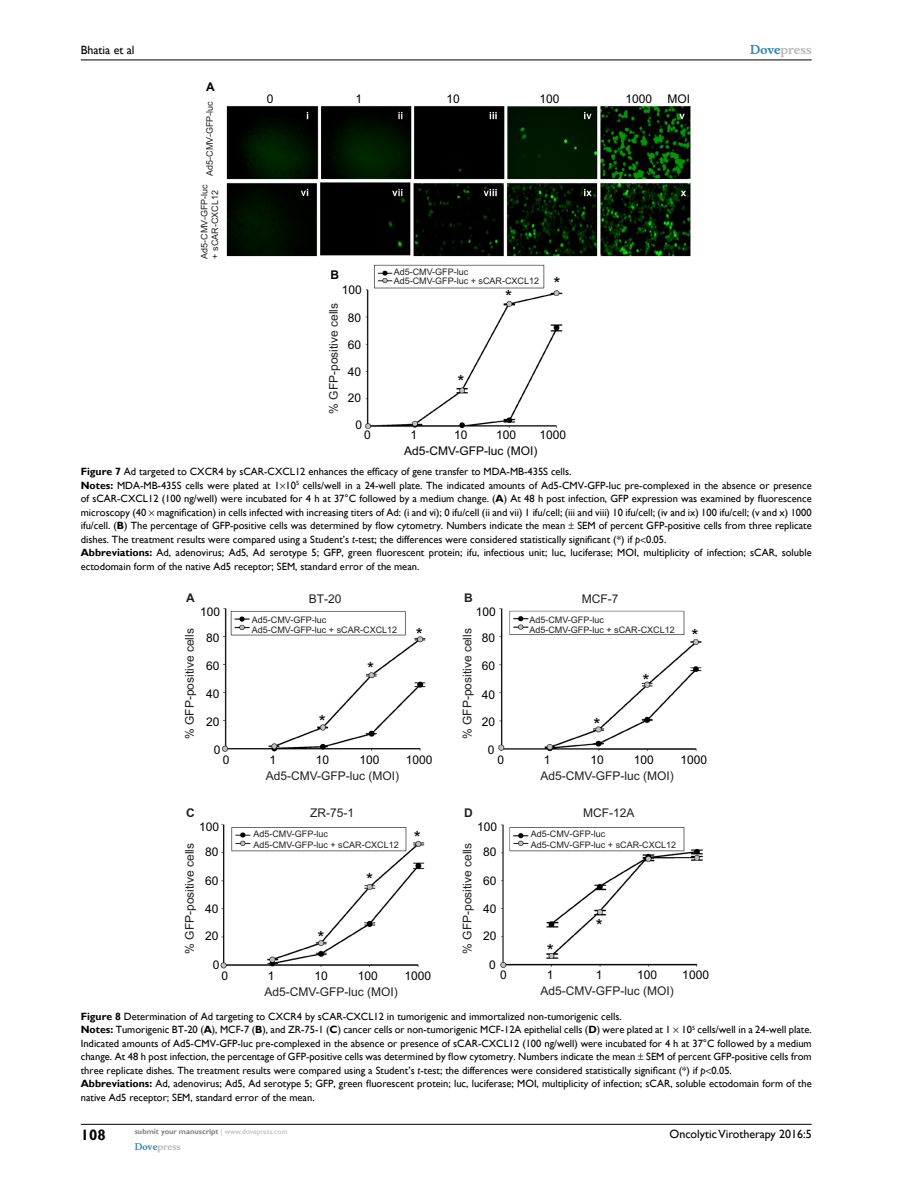
<style>
.page{position:relative;width:918px;height:1188px;background:#fff}
.page>*{position:absolute;margin:0;border:0;box-sizing:border-box;transform-origin:0 0}
.t1{font:18px "Arial";color:#010101}
.t2{font:18px "Arial";color:#000}
.t3{font:700 15px "Gill Sans";color:#000}
.t4{font:12px "Arial";color:#231f20}
.t5{font:12px "Arial";color:#010101}
.t6{font:12px "Arial";color:#000}
.t7{font:12px "Gill Sans";color:#000}
.t8{font:700 12px "Musee";color:#b8babc}
.t9{font:700 12px "Arial";color:#231f20}
.t10{font:700 12px "Arial";color:#000}
.t11{font:10.5px/13.5px "Gill Sans";color:#000}
.t12{font:9px/10.5px "Arial";color:#231f20}
.t13{font:700 9px "Musee";color:#b8babc}
.t14{font:700 7.5px "Gill Sans";color:#808285}
.s1{color:#3785ad}
.s2{font-weight:700}
.s3{font-style:italic}
.s4{font-weight:400;color:#b8babc}
</style>
<div class="page">
<hr style="left:81px;top:1124px;width:731px;height:1px;background:#000">
<hr style="left:81px;top:60px;width:731px;height:1px;background:#000">
<img style="left:226px;top:106px;width:465px;height:323px">
<img style="left:220px;top:608px;width:483px;height:361px">
<p class="t7" style="left:81px;top:43px;width:55px">Bhatia et al</p>
<p class="t10" style="left:206px;top:78px;width:10px">A</p>
<p class="t12" style="left:204px;top:176px;width:76px;rotate:-90deg">Ad5-CMV-GFP-luc</p>
<p class="t12" style="left:199px;top:259px;width:76px;rotate:-90deg">Ad5-CMV-GFP-luc + sCAR-CXCL12</p>
<p class="t6" style="left:267px;top:90px;width:8px">0</p>
<p class="t6" style="left:355px;top:90px;width:8px">1</p>
<p class="t6" style="left:446px;top:90px;width:15px">10</p>
<p class="t6" style="left:540px;top:90px;width:22px">100</p>
<p class="t6" style="left:625px;top:90px;width:28px">1000</p>
<p class="t6" style="left:667px;top:90px;width:24px">MOI</p>
<p class="t10" style="left:330px;top:267px;width:10px">B</p>
<p class="t6" style="left:342px;top:281px;width:22px">100</p>
<p class="t4" style="left:325px;top:414px;width:112px;rotate:-90deg">% GFP-positive cells</p>
<p class="t6" style="left:348px;top:310px;width:15px">80</p>
<p class="t6" style="left:348px;top:337px;width:15px">60</p>
<p class="t6" style="left:348px;top:364px;width:15px">40</p>
<p class="t6" style="left:348px;top:389px;width:15px">20</p>
<p class="t12" style="left:394px;top:267px;width:147px;line-height:9px">Ad5-CMV-GFP-luc<br>Ad5-CMV-GFP-luc + sCAR-CXCL12</p>
<h1 class="t2" style="left:505px;top:284px;width:9px">*</h1>
<h1 class="t2" style="left:554px;top:271px;width:9px">*</h1>
<h1 class="t2" style="left:458px;top:369px;width:9px">*</h1>
<p class="t6" style="left:355px;top:416px;width:8px">0</p>
<p class="t6" style="left:364px;top:427px;width:8px">0</p>
<p class="t6" style="left:411px;top:427px;width:8px">1</p>
<p class="t6" style="left:454px;top:427px;width:15px">10</p>
<p class="t6" style="left:496px;top:427px;width:22px">100</p>
<p class="t6" style="left:540px;top:427px;width:28px">1000</p>
<p class="t6" style="left:404px;top:443px;width:135px">Ad5-CMV-GFP-luc (MOI)</p>
<p class="t8" style="left:750px;top:43px;width:63px"><span class="s1">Dove</span>press</p>
<p class="t11" style="left:81px;top:465px;width:732px"><span class="s2">Figure 7</span> Ad targeted to CXCR4 by sCAR-CXCL12 enhances the efficacy of gene transfer to MDA-MB-435S cells.<br><span class="s2">Notes:</span> MDA-MB-435S cells were plated at 1 10<sup>5</sup> cells/well in a 24-well plate. The indicated amounts of Ad5-CMV-GFP-luc pre-complexed in the absence or presence of sCAR-CXCL12 (100 ng/well) were incubated for 4 h at 37°C followed by a medium change. (<span class="s2">A</span>) At 48 h post infection, GFP expression was examined by fluorescence microscopy (40 magnification) in cells infected with increasing titers of Ad: (i and vi); 0 ifu/cell (ii and vii) 1 ifu/cell; (iii and viii) 10 ifu/cell; (iv and ix) 100 ifu/cell; (v and x) 1000 ifu/cell. (<span class="s2">B</span>) The percentage of GFP-positive cells was determined by flow cytometry. Numbers indicate the mean SEM of percent GFP-positive cells from three replicate dishes. The treatment results were compared using a Student’s <span class="s3">t</span>-test; the differences were considered statistically significant (*) if <span class="s3">p</span> 0.05.<br><span class="s2">Abbreviations:</span> Ad, adenovirus; Ad5, Ad serotype 5; GFP, green fluorescent protein; ifu, infectious unit; luc, luciferase; MOI, multiplicity of infection; sCAR, soluble ectodomain form of the native Ad5 receptor; SEM, standard error of the mean.</p>
<p class="t9" style="left:186px;top:590px;width:10px">A</p>
<p class="t4" style="left:309px;top:590px;width:34px">BT-20</p>
<p class="t9" style="left:464px;top:590px;width:10px">B</p>
<p class="t4" style="left:582px;top:590px;width:38px">MCF-7</p>
<p class="t5" style="left:200px;top:604px;width:22px">100</p>
<p class="t4" style="left:181px;top:739px;width:112px;rotate:-90deg">% GFP-positive cells</p>
<p class="t5" style="left:206px;top:629px;width:15px">80</p>
<p class="t5" style="left:206px;top:657px;width:15px">60</p>
<p class="t5" style="left:206px;top:685px;width:15px">40</p>
<p class="t5" style="left:206px;top:713px;width:15px">20</p>
<p class="t12" style="left:252px;top:615px;width:147px">Ad5-CMV-GFP-luc<br>Ad5-CMV-GFP-luc + sCAR-CXCL12</p>
<h1 class="t1" style="left:319px;top:709px;width:9px">*</h1>
<h1 class="t1" style="left:367px;top:656px;width:9px">*</h1>
<h1 class="t1" style="left:416px;top:623px;width:9px">*</h1>
<p class="t5" style="left:476px;top:604px;width:22px">100</p>
<p class="t4" style="left:459px;top:739px;width:112px;rotate:-90deg">% GFP-positive cells</p>
<p class="t5" style="left:482px;top:629px;width:15px">80</p>
<p class="t5" style="left:482px;top:658px;width:15px">60</p>
<p class="t5" style="left:482px;top:686px;width:15px">40</p>
<p class="t5" style="left:482px;top:713px;width:15px">20</p>
<p class="t12" style="left:529px;top:615px;width:147px">Ad5-CMV-GFP-luc<br>Ad5-CMV-GFP-luc + sCAR-CXCL12</p>
<h1 class="t1" style="left:593px;top:712px;width:9px">*</h1>
<h1 class="t1" style="left:642px;top:668px;width:9px">*</h1>
<h1 class="t1" style="left:691px;top:623px;width:9px">*</h1>
<p class="t5" style="left:214px;top:742px;width:8px">0</p>
<p class="t5" style="left:223px;top:752px;width:8px">0</p>
<p class="t5" style="left:269px;top:752px;width:8px">1</p>
<p class="t5" style="left:316px;top:752px;width:15px">10</p>
<p class="t5" style="left:359px;top:752px;width:22px">100</p>
<p class="t5" style="left:406px;top:752px;width:28px">1000</p>
<p class="t5" style="left:488px;top:742px;width:8px">0</p>
<p class="t5" style="left:497px;top:752px;width:8px">0</p>
<p class="t5" style="left:544px;top:752px;width:8px">1</p>
<p class="t5" style="left:590px;top:752px;width:15px">10</p>
<p class="t5" style="left:634px;top:752px;width:22px">100</p>
<p class="t5" style="left:680px;top:752px;width:28px">1000</p>
<p class="t4" style="left:266px;top:768px;width:135px">Ad5-CMV-GFP-luc (MOI)</p>
<p class="t4" style="left:540px;top:768px;width:135px">Ad5-CMV-GFP-luc (MOI)</p>
<p class="t9" style="left:186px;top:804px;width:10px">C</p>
<p class="t4" style="left:310px;top:805px;width:46px">ZR-75-1</p>
<p class="t9" style="left:464px;top:804px;width:10px">D</p>
<p class="t4" style="left:583px;top:805px;width:53px">MCF-12A</p>
<p class="t5" style="left:199px;top:818px;width:22px">100</p>
<p class="t4" style="left:181px;top:954px;width:112px;rotate:-90deg">% GFP-positive cells</p>
<p class="t5" style="left:205px;top:844px;width:15px">80</p>
<p class="t5" style="left:205px;top:872px;width:15px">60</p>
<p class="t5" style="left:205px;top:901px;width:15px">40</p>
<p class="t5" style="left:205px;top:928px;width:15px">20</p>
<p class="t12" style="left:253px;top:829px;width:147px">Ad5-CMV-GFP-luc<br>Ad5-CMV-GFP-luc + sCAR-CXCL12</p>
<h1 class="t1" style="left:366px;top:868px;width:9px">*</h1>
<h1 class="t1" style="left:414px;top:826px;width:9px">*</h1>
<h1 class="t1" style="left:317px;top:925px;width:9px">*</h1>
<p class="t5" style="left:477px;top:818px;width:22px">100</p>
<p class="t4" style="left:459px;top:954px;width:112px;rotate:-90deg">% GFP-positive cells</p>
<p class="t5" style="left:483px;top:844px;width:15px">80</p>
<p class="t5" style="left:483px;top:872px;width:15px">60</p>
<p class="t5" style="left:483px;top:901px;width:15px">40</p>
<p class="t5" style="left:483px;top:928px;width:15px">20</p>
<p class="t12" style="left:531px;top:829px;width:147px">Ad5-CMV-GFP-luc<br>Ad5-CMV-GFP-luc + sCAR-CXCL12</p>
<h1 class="t1" style="left:547px;top:938px;width:9px">*</h1>
<h1 class="t1" style="left:596px;top:913px;width:9px">*</h1>
<p class="t5" style="left:213px;top:956px;width:8px">0</p>
<p class="t5" style="left:221px;top:968px;width:8px">0</p>
<p class="t5" style="left:268px;top:968px;width:8px">1</p>
<p class="t5" style="left:314px;top:968px;width:15px">10</p>
<p class="t5" style="left:358px;top:968px;width:22px">100</p>
<p class="t5" style="left:404px;top:968px;width:28px">1000</p>
<p class="t5" style="left:489px;top:956px;width:8px">0</p>
<p class="t5" style="left:500px;top:966px;width:8px">0</p>
<p class="t5" style="left:547px;top:966px;width:8px">1</p>
<p class="t5" style="left:596px;top:966px;width:8px">1</p>
<p class="t5" style="left:637px;top:966px;width:22px">100</p>
<p class="t5" style="left:682px;top:966px;width:28px">1000</p>
<p class="t4" style="left:264px;top:984px;width:135px">Ad5-CMV-GFP-luc (MOI)</p>
<p class="t4" style="left:540px;top:982px;width:135px">Ad5-CMV-GFP-luc (MOI)</p>
<p class="t11" style="left:81px;top:1009px;width:732px"><span class="s2">Figure 8</span> Determination of Ad targeting to CXCR4 by sCAR-CXCL12 in tumorigenic and immortalized non-tumorigenic cells.<br><span class="s2">Notes:</span> Tumorigenic BT-20 (<span class="s2">A</span>), MCF-7 (<span class="s2">B</span>), and ZR-75-1 (<span class="s2">C</span>) cancer cells or non-tumorigenic MCF-12A epithelial cells (<span class="s2">D</span>) were plated at 1 10<sup>5</sup> cells/well in a 24-well plate.<br>Indicated amounts of Ad5-CMV-GFP-luc pre-complexed in the absence or presence of sCAR-CXCL12 (100 ng/well) were incubated for 4 h at 37°C followed by a medium change. At 48 h post infection, the percentage of GFP-positive cells was determined by flow cytometry. Numbers indicate the mean SEM of percent GFP-positive cells from three replicate dishes. The treatment results were compared using a Student’s <span class="s3">t</span>-test; the differences were considered statistically significant (*) if <span class="s3">p</span> 0.05.<br><span class="s2">Abbreviations:</span> Ad, adenovirus; Ad5, Ad serotype 5; GFP, green fluorescent protein; luc, luciferase; MOI, multiplicity of infection; sCAR, soluble ectodomain form of the native Ad5 receptor; SEM, standard error of the mean.</p>
<h2 class="t3" style="left:81px;top:1126px;width:26px">108</h2>
<p class="t14" style="left:135px;top:1127px;width:154px">submit your manuscript <span class="s4">| www.dovepress.com</span></p>
<p class="t13" style="left:135px;top:1141px;width:48px"><span class="s1">Dove</span>press</p>
<p class="t7" style="left:670px;top:1127px;width:144px">Oncolytic Virotherapy 2016:5</p>
</div>
